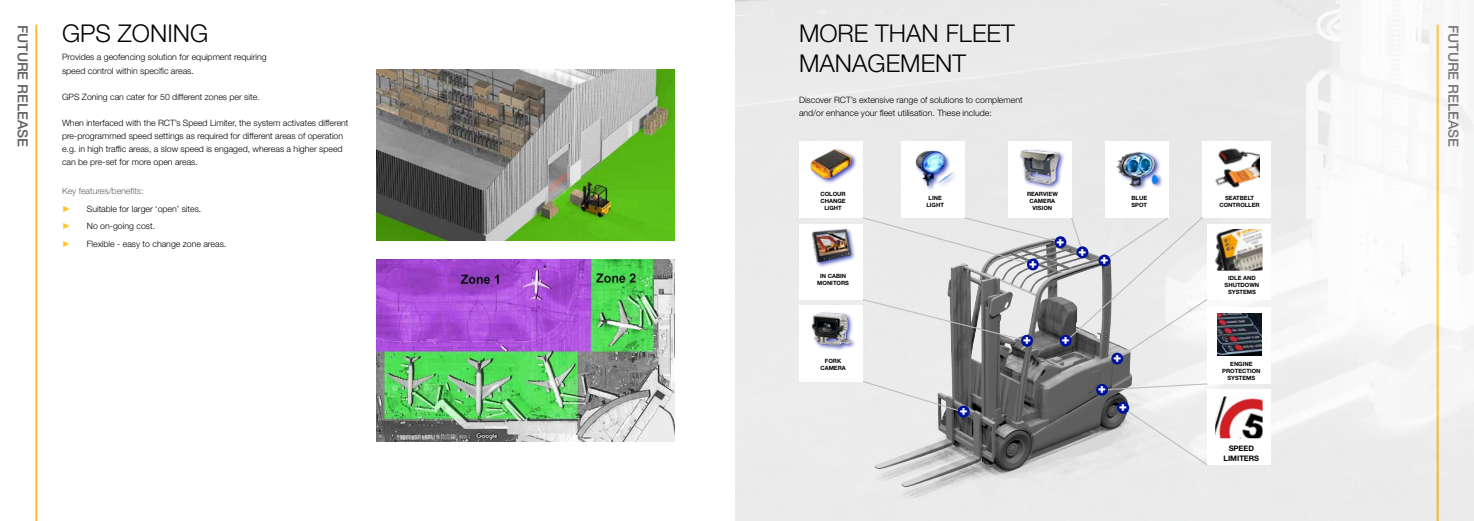
<style>
.page{position:relative;width:1474px;height:521px;background:#fff}
.page>*{position:absolute;margin:0;border:0;box-sizing:border-box;transform-origin:0 0}
.t1{font:300 24.5px/29.4px "Helvetica Neue LT Std";color:#000}
.t2{font:500 14px "Helvetica Neue LT Std";color:#5f6062}
.t3{font:900 12.78px "Arial";color:#fff}
.t4{font:300 8.75px/13.1px "Helvetica Neue LT Std";color:#000}
.t5{font:300 8.75px "Helvetica Neue LT Std";color:#5f6062}
.t6{font:8.75px "Arial";color:#ffc52b}
.t7{font:700 7.52px/9.1px "Helvetica Neue LT Std";color:#000;text-align:center}
.t8{font:700 5.77px/7px "Helvetica Neue LT Std";color:#000;text-align:center}
</style>
<div class="page">
<hr style="left:35px;top:25px;width:2px;height:496px;background:#ffc52b">
<img style="left:735px;top:0;width:738px;height:521px">
<img style="left:809px;top:299px;width:370px;height:222px">
<img style="left:376px;top:69px;width:299px;height:172px">
<img style="left:376px;top:259px;width:299px;height:182px">
<div style="left:1202px;top:141px;width:68px;height:77px;background:#fff"></div>
<img style="left:1215px;top:148px;width:44px;height:40px">
<svg style="left:1121px;top:406px;width:87px;height:60px;background:#e8e8e9"></svg>
<div style="left:1117px;top:402px;width:12px;height:12px;background:#00109f;border-radius:50%"></div>
<svg style="left:861px;top:380px;width:103px;height:33px;background:#d4d4d5"></svg>
<div style="left:957px;top:406px;width:12px;height:11px;background:#00109f;border-radius:50%"></div>
<div style="left:1111px;top:353px;width:12px;height:11px;background:#00109f;border-radius:50%"></div>
<svg style="left:1100px;top:383px;width:108px;height:8px"></svg>
<div style="left:1096px;top:384px;width:11px;height:12px;background:#00109f;border-radius:50%"></div>
<svg style="left:861px;top:216px;width:347px;height:144px;background:#c9c9cb"></svg>
<div style="left:1054px;top:236px;width:12px;height:12px;background:#00109f;border-radius:50%"></div>
<div style="left:799px;top:141px;width:63px;height:77px;background:#fff"></div>
<div style="left:809px;top:148px;width:48px;height:36px;background:#00109f;opacity:.75"></div>
<img style="left:809px;top:148px;width:46px;height:33px">
<div style="left:901px;top:141px;width:63px;height:77px;background:#fff"></div>
<div style="left:914px;top:149px;width:44px;height:43px;background:#00109f;opacity:.75"></div>
<img style="left:914px;top:150px;width:42px;height:37px">
<div style="left:1008px;top:141px;width:63px;height:77px;background:#fff"></div>
<div style="left:1018px;top:149px;width:46px;height:41px;background:#00109f;opacity:.75"></div>
<img style="left:1018px;top:149px;width:43px;height:40px">
<div style="left:1105px;top:141px;width:63px;height:77px;background:#fff"></div>
<div style="left:1115px;top:151px;width:48px;height:40px;background:#00109f;opacity:.75"></div>
<img style="left:1115px;top:151px;width:44px;height:35px">
<div style="left:799px;top:224px;width:63px;height:75px;background:#fff"></div>
<div style="left:810px;top:228px;width:46px;height:40px;background:#00109f;opacity:.75"></div>
<img style="left:810px;top:228px;width:46px;height:36px">
<div style="left:1207px;top:224px;width:63px;height:75px;background:#fff"></div>
<img style="left:1215px;top:229px;width:47px;height:42px">
<div style="left:1207px;top:307px;width:63px;height:77px;background:#fff"></div>
<img style="left:1217px;top:313px;width:44px;height:42px">
<div style="left:1207px;top:390px;width:63px;height:75px;background:#fff"></div>
<img style="left:1215px;top:396px;width:47px;height:42px">
<div style="left:799px;top:305px;width:63px;height:77px;background:#fff"></div>
<img style="left:811px;top:312px;width:44px;height:38px">
<h1 class="t1" style="left:62px;top:18px;width:148px">GPS ZONING</h1>
<p class="t4" style="left:62px;top:51px;width:206px">Provides a geofencing solution for equipment requiring speed control within specific areas.</p>
<p class="t4" style="left:62px;top:90px;width:199px">GPS Zoning can cater for 50 different zones per site.</p>
<p class="t4" style="left:62px;top:116px;width:288px">When interfaced with the RCT’s Speed Limiter, the system activates different pre-programmed speed settings as required for different areas of operation e.g. in high traffic areas, a slow speed is engaged, whereas a higher speed can be pre-set for more open areas.</p>
<p class="t5" style="left:62px;top:185px;width:83px">Key features/benefits:</p>
<p class="t6" style="left:62px;top:203px;width:10px">►</p>
<p class="t4" style="left:87px;top:202px;width:116px">Suitable for larger ‘open’ sites.</p>
<p class="t6" style="left:62px;top:220px;width:10px">►</p>
<p class="t4" style="left:87px;top:219px;width:70px">No on-going cost.</p>
<p class="t6" style="left:62px;top:237px;width:10px">►</p>
<p class="t4" style="left:87px;top:237px;width:141px">Flexible - easy to change zone areas.</p>
<h1 class="t1" style="left:799px;top:18px;width:217px">MORE THAN FLEET<br>MANAGEMENT</h1>
<p class="t4" style="left:799px;top:93px;width:225px">Discover RCT’s extensive range of solutions to complement and/or enhance your fleet utilisation. These include:</p>
<h2 class="t2" style="left:31px;top:25px;width:124px;rotate:90deg">FUTURE RELEASE</h2>
<h2 class="t2" style="left:1461px;top:25px;width:124px;rotate:90deg">FUTURE RELEASE</h2>
<p class="t8" style="left:820px;top:190px;width:27px">COLOUR<br>CHANGE<br>LIGHT</p>
<p class="t8" style="left:926px;top:194px;width:19px">LINE<br>LIGHT</p>
<p class="t8" style="left:1027px;top:190px;width:32px">REARVIEW<br>CAMERA<br>VISION</p>
<p class="t8" style="left:1131px;top:194px;width:17px;text-align:left">BLUE<br>SPOT</p>
<p class="t8" style="left:1219px;top:194px;width:42px">SEATBELT<br>CONTROLLER</p>
<h3 class="t3" style="left:1056px;top:233px;width:10px">+</h3>
<h3 class="t3" style="left:1078px;top:243px;width:10px">+</h3>
<h3 class="t3" style="left:1100px;top:251px;width:10px">+</h3>
<h3 class="t3" style="left:1028px;top:255px;width:10px">+</h3>
<p class="t8" style="left:817px;top:272px;width:33px">IN CABIN<br>MONITORS</p>
<p class="t8" style="left:1224px;top:275px;width:36px">IDLE AND<br>SHUTDOWN<br>SYSTEMS</p>
<p class="t8" style="left:820px;top:357px;width:27px">FORK<br>CAMERA</p>
<h3 class="t3" style="left:959px;top:402px;width:10px">+</h3>
<h3 class="t3" style="left:1022px;top:332px;width:10px">+</h3>
<h3 class="t3" style="left:1061px;top:332px;width:10px">+</h3>
<h3 class="t3" style="left:1113px;top:349px;width:10px">+</h3>
<h3 class="t3" style="left:1097px;top:380px;width:10px">+</h3>
<h3 class="t3" style="left:1118px;top:398px;width:10px">+</h3>
<p class="t8" style="left:1222px;top:360px;width:40px">ENGINE<br>PROTECTION<br>SYSTEMS</p>
<p class="t7" style="left:1223px;top:444px;width:37px">SPEED<br>LIMITERS</p>
</div>
